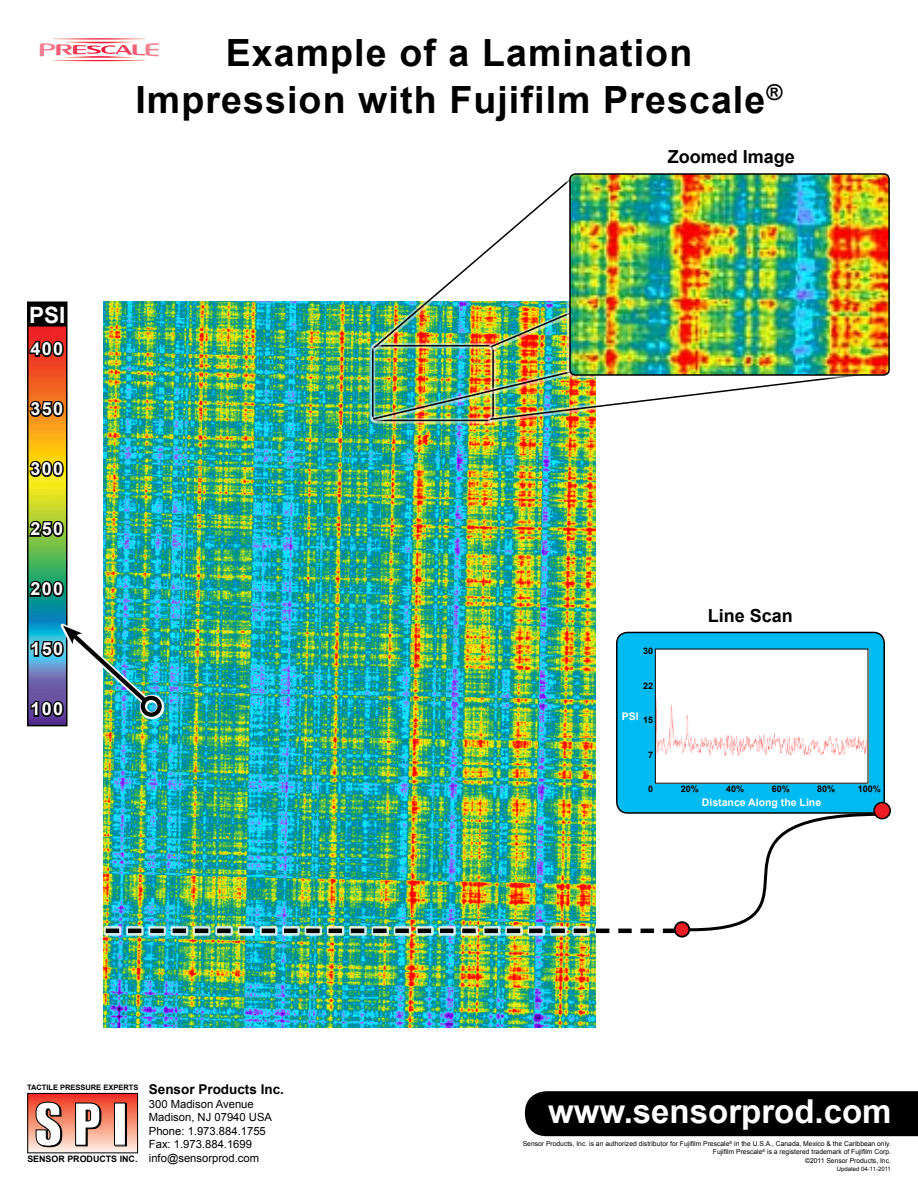
<style>
.page{position:relative;width:918px;height:1188px;background:#fff}
.page>*{position:absolute;margin:0;border:0;box-sizing:border-box;transform-origin:0 0}
.t1{font:700 37.5px/46.5px "Arial";letter-spacing:.03em;color:#000;text-align:center}
.t2{font:700 33px "Arial";color:#fff}
.t3{font:700 22.5px "Arial";color:#fff}
.t4{font:700 18px "Arial";letter-spacing:.07em;color:#fff}
.t5{font:700 18px "Arial";color:#000}
.t6{font:11.25px/13.5px "Arial";color:#000}
.t7{font:700 10.5px "Arial";color:#fff}
.t8{font:700 9px "Arial";color:#000}
.t9{font:700 8.85px "Arial";color:#000}
.t10{font:700 7.5px "Arial";color:#000}
.t11{font:6.75px/8.2px "Arial";color:#000;text-align:right}
.t12{font:6px "Arial";color:#000}
.s1{font-size:13.5px}
</style>
<div class="page">
<img style="left:104px;top:302px;width:491px;height:726px">
<div style="left:102px;top:925px;width:578px;height:12px;background:#fff;opacity:.8"></div>
<div style="left:675px;top:922px;width:14px;height:15px;background:#070102;border-radius:50%"></div>
<div style="left:674px;top:921px;width:16px;height:17px;border:2px solid #000;border-radius:50%"></div>
<div style="left:676px;top:923px;width:12px;height:13px;border:2px solid #ed1c24;border-radius:50%"></div>
<div style="left:368px;top:341px;width:130px;height:84px;background:#fff;opacity:.5"></div>
<div style="left:28px;top:302px;width:39px;height:424px;background:#000"></div>
<img style="left:30px;top:327px;width:35px;height:396px">
<div style="left:27px;top:302px;width:41px;height:424px;border:2px solid #000"></div>
<svg style="left:28px;top:336px;width:38px;height:23px"></svg>
<svg style="left:28px;top:399px;width:38px;height:20px"></svg>
<svg style="left:28px;top:459px;width:38px;height:20px"></svg>
<svg style="left:27px;top:518px;width:39px;height:21px"></svg>
<svg style="left:27px;top:578px;width:39px;height:21px"></svg>
<svg style="left:60px;top:622px;width:105px;height:98px;background:#42b7bd"></svg>
<img style="left:29px;top:626px;width:122px;height:93px">
<div style="left:141px;top:696px;width:21px;height:21px;border:4px solid #000;border-radius:50%"></div>
<svg style="left:106px;top:796px;width:779px;height:137px"></svg>
<div style="left:617px;top:632px;width:267px;height:181px;background:#00bbf2;border-radius:11px"></div>
<div style="left:616px;top:632px;width:269px;height:182px;border:2px solid #000;border-radius:11px"></div>
<img style="left:657px;top:651px;width:209px;height:131px">
<div style="left:874px;top:803px;width:16px;height:16px;background:#ed1c24;border-radius:50%"></div>
<div style="left:873px;top:802px;width:18px;height:17px;border:2px solid #000;border-radius:50%"></div>
<div style="left:370px;top:174px;width:206px;height:178px;background:#fff;opacity:.5"></div>
<svg style="left:372px;top:176px;width:115px;height:174px"></svg>
<div style="left:487px;top:367px;width:405px;height:57px;background:#fff"></div>
<svg style="left:489px;top:176px;width:77px;height:173px"></svg>
<div style="left:369px;top:367px;width:207px;height:56px;background:#fff;opacity:.5"></div>
<img style="left:371px;top:370px;width:450px;height:51px">
<div style="left:566px;top:170px;width:328px;height:210px;background:#fff"></div>
<img style="left:570px;top:174px;width:319px;height:201px;border-radius:5px">
<div style="left:569px;top:173px;width:321px;height:203px;border:2px solid #000;border-radius:5px"></div>
<div style="left:28px;top:1093px;width:110px;height:60px;background:linear-gradient(to bottom,#ee3017,#fef1dd)"></div>
<div style="left:27px;top:1093px;width:111px;height:60px;border:1px solid #000"></div>
<div style="left:115px;top:1103px;width:12px;height:43px;border:1px solid #000"></div>
<svg style="left:35px;top:1101px;width:27px;height:46px"></svg>
<svg style="left:75px;top:1102px;width:27px;height:45px"></svg>
<div style="left:115px;top:1103px;width:10px;height:42px;background:#fff"></div>
<div style="left:114px;top:1103px;width:12px;height:43px;border:1px solid #000"></div>
<div style="left:525px;top:1091px;width:393px;height:45px;background:#000"></div>
<svg style="left:52px;top:38px;width:95px;height:2px"></svg>
<svg style="left:40px;top:42px;width:119px;height:16px"></svg>
<svg style="left:52px;top:60px;width:95px;height:1px"></svg>
<h1 class="t1" style="left:135px;top:31px;width:649px">Example of a Lamination<br>Impression with Fujifilm Prescale<sup>®</sup></h1>
<h3 class="t3" style="left:29px;top:300px;width:38px">PSI</h3>
<h3 class="t4" style="left:31px;top:337px;width:34px">400</h3>
<h3 class="t4" style="left:31px;top:397px;width:34px">350</h3>
<h3 class="t4" style="left:31px;top:457px;width:34px">300</h3>
<h3 class="t4" style="left:31px;top:517px;width:34px">250</h3>
<h3 class="t4" style="left:31px;top:577px;width:34px">200</h3>
<h3 class="t4" style="left:31px;top:637px;width:34px">150</h3>
<h3 class="t4" style="left:31px;top:697px;width:34px">100</h3>
<h3 class="t5" style="left:668px;top:145px;width:129px">Zoomed Image</h3>
<h3 class="t8" style="left:643px;top:645px;width:12px">30</h3>
<h3 class="t8" style="left:643px;top:680px;width:12px">22</h3>
<h3 class="t8" style="left:643px;top:714px;width:12px">15</h3>
<h3 class="t8" style="left:648px;top:749px;width:7px">7</h3>
<h3 class="t8" style="left:648px;top:783px;width:7px">0</h3>
<h3 class="t7" style="left:622px;top:709px;width:18px">PSI</h3>
<h3 class="t5" style="left:708px;top:604px;width:87px">Line Scan</h3>
<h3 class="t8" style="left:681px;top:783px;width:20px">20%</h3>
<h3 class="t8" style="left:726px;top:783px;width:20px">40%</h3>
<h3 class="t8" style="left:772px;top:783px;width:20px">60%</h3>
<h3 class="t8" style="left:817px;top:783px;width:20px">80%</h3>
<h3 class="t8" style="left:858px;top:783px;width:25px">100%</h3>
<h3 class="t7" style="left:702px;top:796px;width:121px">Distance Along the Line</h3>
<p class="t10" style="left:27px;top:1083px;width:258px">TACTILE PRESSURE EXPERTS <span class="s1">Sensor Products Inc.</span></p>
<h3 class="t6" style="left:149px;top:1097px;width:125px">300 Madison Avenue<br>Madison, NJ 07940 USA<br>Phone: 1.973.884.1755<br>Fax: 1.973.884.1699 info@sensorprod.com</h3>
<h2 class="t2" style="left:548px;top:1090px;width:345px">www.sensorprod.com</h2>
<p class="t11" style="left:523px;top:1140px;width:370px">Sensor Products, Inc. is an authorized distributor for Fujifilm Prescale<sup>®</sup> in the U.S.A., Canada, Mexico &amp; the Caribbean only.<br>Fujifilm Prescale<sup>®</sup> is a registered trademark of Fujifilm Corp.<br>©2011 Sensor Products, Inc.</p>
<p class="t12" style="left:837px;top:1165px;width:56px">Updated 04-11-2011</p>
<h3 class="t9" style="left:27px;top:1153px;width:112px">SENSOR PRODUCTS INC.</h3>
</div>
